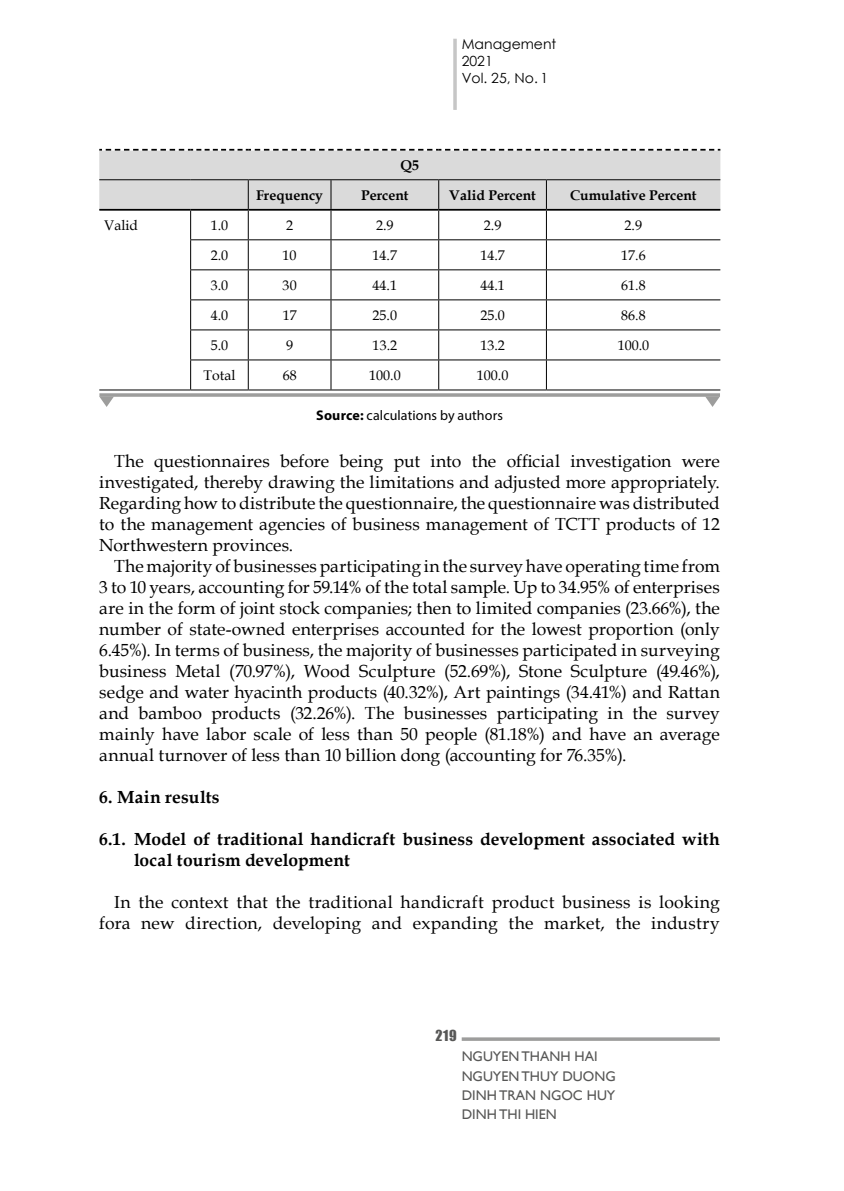
<style>
.page{position:relative;width:844px;height:1191px;background:#fff}
.page>*{position:absolute;margin:0;border:0;box-sizing:border-box;transform-origin:0 0}
.t1{font:17.5px/21px "Book Antiqua";letter-spacing:.01em;color:#000;text-align:justify}
.t2{font:700 17.5px/21px "Book Antiqua";letter-spacing:.005em;color:#000}
.t3{font:14px "Book Antiqua";color:#000}
.t4{font:14px/19.2px "Gill Sans";color:#575756}
.t5{font:700 14px "Book Antiqua";color:#000}
.t6{font:14px "Myriad Pro";letter-spacing:.005em;color:#000}
.t7{font:14px/16.8px "Century Gothic";color:#000}
.t8{font:14px "Impact";color:#575756}
.s1{font-weight:700}
</style>
<div class="page">
<hr style="left:453px;top:39px;width:3px;height:71px;background:#c6c6c6">
<hr style="left:461px;top:1037px;width:258px;height:3px;background:#9d9d9c">
<hr style="left:99px;top:389px;width:91px;height:1px;background:#000">
<hr style="left:190px;top:389px;width:58px;height:1px;background:#000">
<hr style="left:248px;top:389px;width:83px;height:1px;background:#000">
<hr style="left:331px;top:389px;width:107px;height:1px;background:#000">
<hr style="left:438px;top:389px;width:108px;height:1px;background:#000">
<hr style="left:546px;top:389px;width:174px;height:1px;background:#000">
<svg style="left:99px;top:149px;width:621px;height:240px"></svg>
<svg style="left:99px;top:393px;width:620px;height:4px;background:#a8a8a7"></svg>
<svg style="left:99px;top:396px;width:15px;height:11px"></svg>
<svg style="left:705px;top:396px;width:14px;height:11px"></svg>
<p class="t5" style="left:400px;top:155px;width:20px">Q5</p>
<p class="t7" style="left:461px;top:36px;width:96px">Management<br>2021<br>Vol. 25, No. 1</p>
<p class="t5" style="left:256px;top:185px;width:68px">Frequency</p>
<p class="t5" style="left:361px;top:185px;width:49px">Percent</p>
<p class="t5" style="left:449px;top:185px;width:88px">Valid Percent</p>
<p class="t5" style="left:570px;top:185px;width:128px">Cumulative Percent</p>
<p class="t3" style="left:104px;top:215px;width:35px">Valid</p>
<p class="t3" style="left:211px;top:215px;width:19px">1.0</p>
<p class="t3" style="left:286px;top:215px;width:8px">2</p>
<p class="t3" style="left:376px;top:215px;width:19px">2.9</p>
<p class="t3" style="left:483px;top:215px;width:19px">2.9</p>
<p class="t3" style="left:624px;top:215px;width:19px">2.9</p>
<p class="t3" style="left:211px;top:245px;width:19px">2.0</p>
<p class="t3" style="left:282px;top:245px;width:15px">10</p>
<p class="t3" style="left:372px;top:245px;width:26px">14.7</p>
<p class="t3" style="left:480px;top:245px;width:26px">14.7</p>
<p class="t3" style="left:621px;top:245px;width:26px">17.6</p>
<p class="t3" style="left:211px;top:275px;width:19px">3.0</p>
<p class="t3" style="left:282px;top:275px;width:15px">30</p>
<p class="t3" style="left:372px;top:275px;width:26px">44.1</p>
<p class="t3" style="left:480px;top:275px;width:26px">44.1</p>
<p class="t3" style="left:621px;top:275px;width:26px">61.8</p>
<p class="t3" style="left:211px;top:305px;width:19px">4.0</p>
<p class="t3" style="left:282px;top:305px;width:15px">17</p>
<p class="t3" style="left:372px;top:305px;width:26px">25.0</p>
<p class="t3" style="left:480px;top:305px;width:26px">25.0</p>
<p class="t3" style="left:621px;top:305px;width:26px">86.8</p>
<p class="t3" style="left:211px;top:335px;width:19px">5.0</p>
<p class="t3" style="left:286px;top:335px;width:8px">9</p>
<p class="t3" style="left:372px;top:335px;width:26px">13.2</p>
<p class="t3" style="left:480px;top:335px;width:26px">13.2</p>
<p class="t3" style="left:617px;top:335px;width:33px">100.0</p>
<p class="t3" style="left:203px;top:365px;width:33px">Total</p>
<p class="t3" style="left:282px;top:365px;width:15px">68</p>
<p class="t3" style="left:369px;top:365px;width:33px">100.0</p>
<p class="t3" style="left:477px;top:365px;width:33px">100.0</p>
<p class="t6" style="left:316px;top:407px;width:188px"><span class="s1">Source:</span> calculations by authors</p>
<p class="t1" style="left:99px;top:450px;width:622px;text-indent:15px">The questionnaires before being put into the official investigation were investigated, thereby drawing the limitations and adjusted more appropriately.<br>Regarding how to distribute the questionnaire, the questionnaire was distributed to the management agencies of business management of TCTT products of 12<br>Northwestern provinces.</p>
<p class="t1" style="left:99px;top:555px;width:622px;text-indent:15px">The majority of businesses participating in the survey have operating time from 3 to 10 years, accounting for 59.14% of the total sample. Up to 34.95% of enterprises are in the form of joint stock companies; then to limited companies (23.66%), the number of state-owned enterprises accounted for the lowest proportion (only 6.45%). In terms of business, the majority of businesses participated in surveying business Metal (70.97%), Wood Sculpture (52.69%), Stone Sculpture (49.46%), sedge and water hyacinth products (40.32%), Art paintings (34.41%) and Rattan and bamboo products (32.26%). The businesses participating in the survey mainly have labor scale of less than 50 people (81.18%) and have an average annual turnover of less than 10 billion dong (accounting for 76.35%).</p>
<p class="t2" style="left:99px;top:786px;width:122px">6. Main results</p>
<p class="t2" style="left:134px;top:828px;width:587px;text-indent:-35px">6.1. Model of traditional handicraft business development associated with local tourism development</p>
<p class="t1" style="left:99px;top:891px;width:622px;text-align:right">In the context that the traditional handicraft product business is looking fora new direction, developing and expanding the market, the industry</p>
<p class="t8" style="left:435px;top:1024px;width:23px">219</p>
<p class="t4" style="left:461px;top:1047px;width:155px">NGUYEN THANH HAI<br>NGUYEN THUY DUONG<br>DINH TRAN NGOC HUY<br>DINH THI HIEN</p>
</div>
